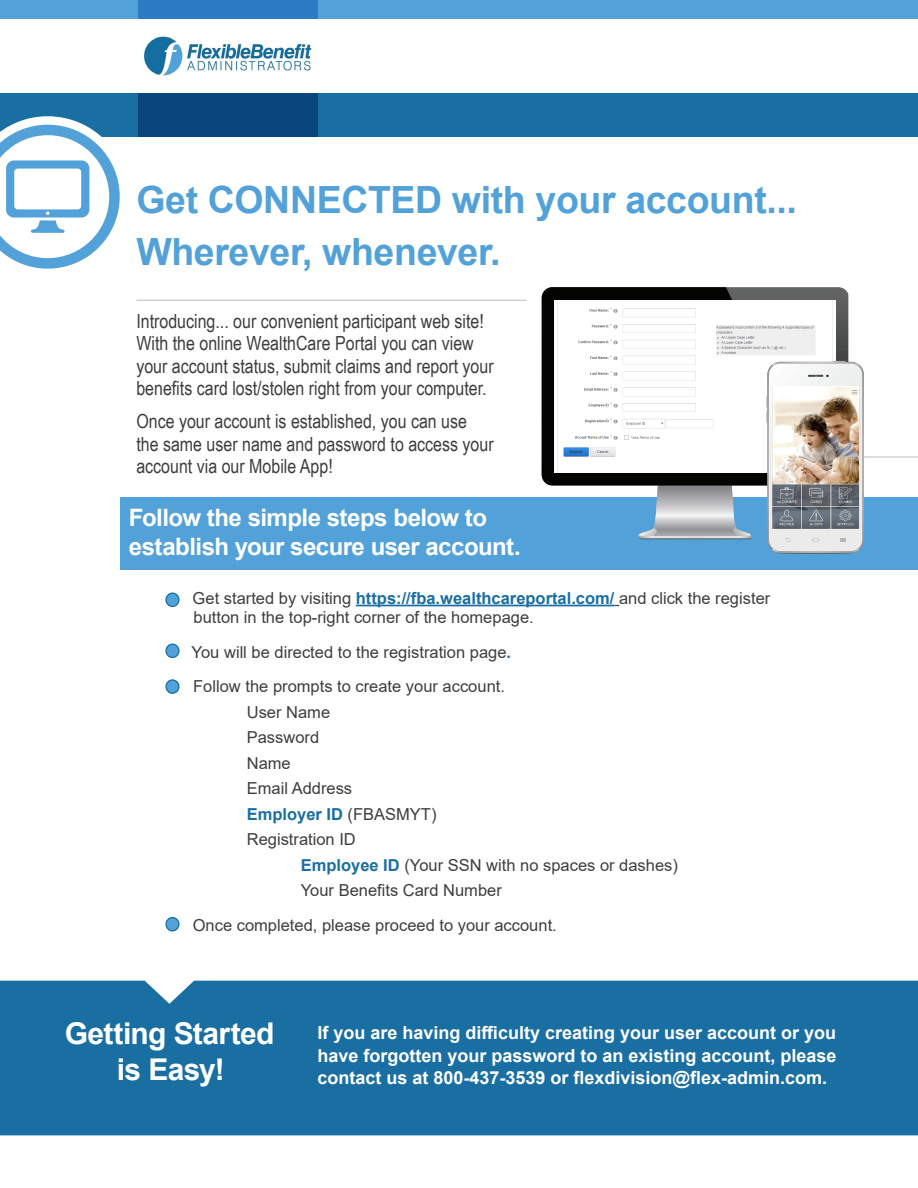
<style>
.page{position:relative;width:918px;height:1188px;background:#fff}
.page>*{position:absolute;margin:0;border:0;box-sizing:border-box;transform-origin:0 0}
.t1{font:700 37.5px "Arial";letter-spacing:-.01em;color:#52a2d9}
.t2{font:700 30px/36px "Arial";letter-spacing:-.02em;color:#fff;text-align:center}
.t3{font:700 24px/28.8px "Arial";letter-spacing:-.02em;color:#fff}
.t4{font:19.5px/22.5px "Arial Narrow";color:#3e3e3f}
.t5{font:700 18px/22.5px "Arial";color:#fff;text-align:justify}
.t6{font:16.5px/19.5px "Arial";color:#3e3e3f}
.t7{font:700 16.5px "Arial";color:#1a6fa2}
.s1{font-weight:700;color:#1a6fa2}
.s2{font-weight:400;color:#3e3e3f}
</style>
<div class="page">
<hr style="left:136px;top:300px;width:718px;height:1px;background:#bcbdc0">
<hr style="left:849px;top:457px;width:69px;height:1px;background:#bcbdc0">
<svg style="left:526px;top:287px;width:338px;height:200px"></svg>
<div style="left:0;top:981px;width:918px;height:154px;background:#1a6fa2"></div>
<div style="left:120px;top:497px;width:798px;height:72px;background:#52a2d9"></div>
<div style="left:0;top:94px;width:918px;height:43px;background:#1a6fa2"></div>
<div style="left:138px;top:94px;width:180px;height:43px;background:#0a467b"></div>
<img style="left:143px;top:36px;width:169px;height:40px">
<div style="left:0;top:0;width:918px;height:19px;background:#52a2d9"></div>
<div style="left:138px;top:0;width:180px;height:19px;background:#2d7bc3"></div>
<hr style="left:356px;top:605px;width:258px;height:1px;background:#1a6fa2">
<svg style="left:0;top:116px;width:120px;height:153px"></svg>
<svg style="left:639px;top:485px;width:112px;height:54px"></svg>
<svg style="left:542px;top:287px;width:280px;height:198px;background:#1d1e1d"></svg>
<img style="left:555px;top:300px;width:278px;height:172px">
<div style="left:166px;top:593px;width:13px;height:13px;background:#52a2d9;border-radius:50%"></div>
<div style="left:165px;top:593px;width:15px;height:14px;border:1px solid #156ea2;border-radius:50%"></div>
<div style="left:166px;top:644px;width:13px;height:13px;background:#52a2d9;border-radius:50%"></div>
<div style="left:165px;top:644px;width:15px;height:14px;border:1px solid #156ea2;border-radius:50%"></div>
<svg style="left:166px;top:680px;width:13px;height:13px"></svg>
<div style="left:165px;top:679px;width:15px;height:15px;border:1px solid #156ea2;border-radius:50%"></div>
<div style="left:166px;top:918px;width:13px;height:13px;background:#52a2d9;border-radius:50%"></div>
<div style="left:165px;top:917px;width:15px;height:14px;border:1px solid #156ea2;border-radius:50%"></div>
<img style="left:766px;top:361px;width:98px;height:193px">
<p class="t1" style="left:136px;top:173px;width:662px">Get CONNECTED with your account...</p>
<p class="t1" style="left:136px;top:225px;width:366px">Wherever, whenever.</p>
<p class="t4" style="left:136px;top:309px;width:359px">Introducing... our convenient participant web site!<br>With the online WealthCare Portal you can view your account status, submit claims and report your benefits card lost/stolen right from your computer.</p>
<p class="t4" style="left:136px;top:409px;width:359px">Once your account is established, you can use the same user name and password to access your account via our Mobile App!</p>
<p class="t3" style="left:129px;top:504px;width:394px">Follow the simple steps below to establish your secure user account.</p>
<p class="t6" style="left:193px;top:588px;width:579px">Get started by visiting <span class="s1">https://fba.wealthcareportal.com/</span> and click the register button in the top-right corner of the homepage.</p>
<p class="t6" style="left:192px;top:642px;width:321px">You will be directed to the registration page<span class="s1">.</span></p>
<p class="t6" style="left:193px;top:677px;width:313px">Follow the prompts to create your account.</p>
<p class="t6" style="left:247px;top:702px;width:85px">User Name</p>
<p class="t6" style="left:247px;top:728px;width:74px">Password</p>
<p class="t6" style="left:247px;top:753px;width:46px">Name</p>
<p class="t6" style="left:247px;top:779px;width:107px">Email Address</p>
<p class="t7" style="left:247px;top:802px;width:191px">Employer ID <span class="s2">(FBASMYT)</span></p>
<p class="t6" style="left:247px;top:830px;width:111px">Registration ID</p>
<p class="t6" style="left:301px;top:855px;width:379px"><span class="s1">Employee ID</span> (Your SSN with no spaces or dashes)</p>
<p class="t6" style="left:301px;top:881px;width:203px">Your Benefits Card Number</p>
<p class="t6" style="left:193px;top:915px;width:366px">Once completed, please proceed to your account.</p>
<p class="t2" style="left:65px;top:1016px;width:211px">Getting Started is Easy!</p>
<p class="t5" style="left:318px;top:1022px;width:521px">If you are having difficulty creating your user account or you have forgotten your password to an existing account, please contact us at 800-437-3539 or flexdivision@flex-admin.com.</p>
</div>
